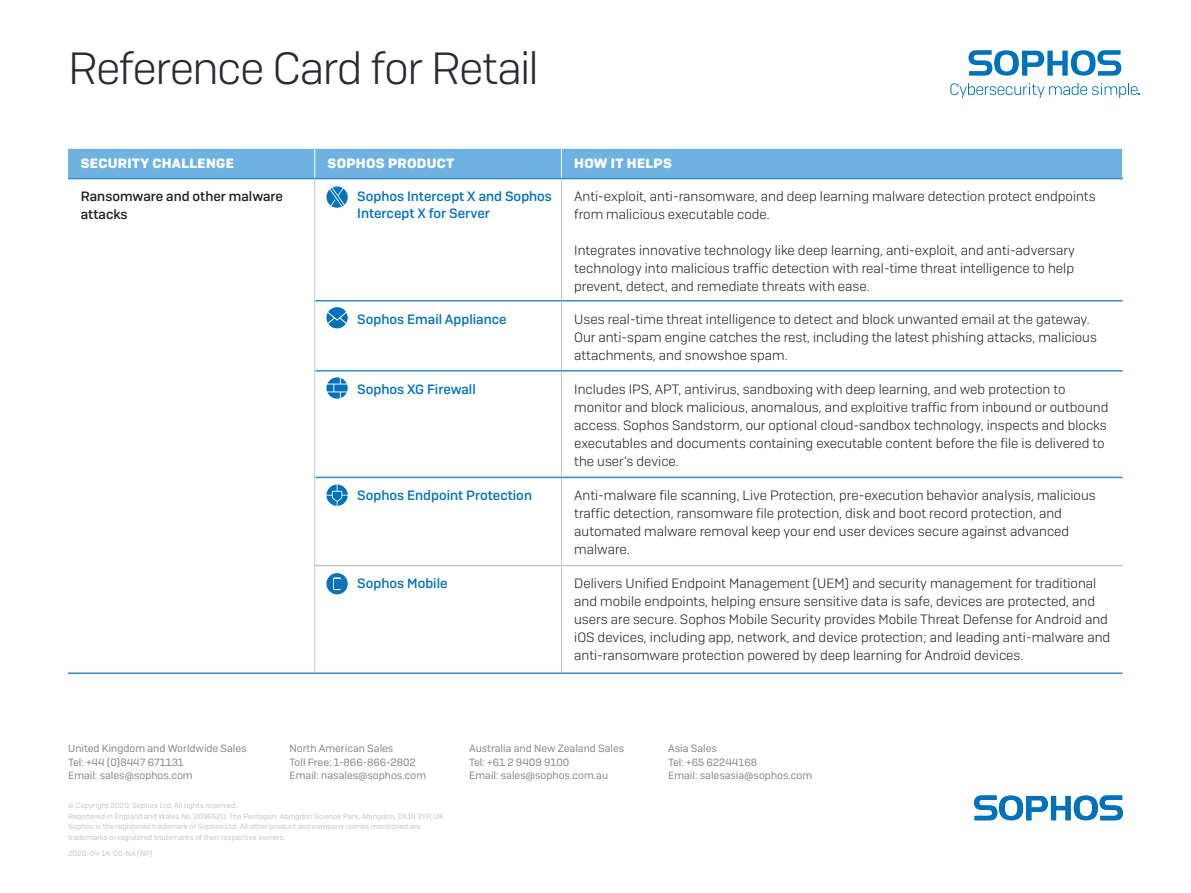
<style>
.page{position:relative;width:1191px;height:893px;background:#fff}
.page>*{position:absolute;margin:0;border:0;box-sizing:border-box;transform-origin:0 0}
.Title_3{font:300 45px "Sophos Sans";letter-spacing:-.035em;color:#282c31}
.Subhead{font:300 13.5px/18px "Sophos Sans";color:#231f20}
.Subhead-2{font:500 13.5px/16.2px "Sophos Sans";color:#0072bc}
.Subhead-3{font:700 13.5px "Sophos Sans";letter-spacing:.025em;color:#fff}
.Subhead-4{font:500 13.5px/18px "Sophos Sans";color:#231f20}
.t1{font:10.5px/13.5px "Sophos Sans";color:#81898e}
.t2{font:7.5px/10.5px "Sophos Sans";color:#c2c6c9}
</style>
<div class="page">
<svg style="left:974px;top:795px;width:149px;height:25px"></svg>
<hr style="left:561px;top:302px;width:1px;height:68px;background:#c2c6c9">
<hr style="left:561px;top:372px;width:1px;height:105px;background:#c2c6c9">
<hr style="left:561px;top:478px;width:1px;height:87px;background:#c2c6c9">
<hr style="left:561px;top:566px;width:1px;height:106px;background:#c2c6c9">
<hr style="left:561px;top:179px;width:1px;height:121px;background:#c2c6c9">
<hr style="left:315px;top:477px;width:246px;height:1px;background:#308ecd">
<hr style="left:561px;top:477px;width:561px;height:1px;background:#308ecd">
<hr style="left:315px;top:300px;width:246px;height:2px;background:#308ecd">
<hr style="left:561px;top:300px;width:561px;height:2px;background:#308ecd">
<hr style="left:315px;top:370px;width:246px;height:2px;background:#308ecd">
<hr style="left:561px;top:370px;width:561px;height:2px;background:#308ecd">
<hr style="left:68px;top:672px;width:247px;height:2px;background:#308ecd">
<hr style="left:315px;top:565px;width:246px;height:1px;background:#c2c6c9">
<hr style="left:561px;top:565px;width:561px;height:1px;background:#c2c6c9">
<hr style="left:314px;top:179px;width:1px;height:122px;background:#c2c6c9">
<hr style="left:314px;top:301px;width:1px;height:70px;background:#c2c6c9">
<hr style="left:314px;top:371px;width:1px;height:106px;background:#c2c6c9">
<hr style="left:314px;top:477px;width:1px;height:89px;background:#c2c6c9">
<hr style="left:314px;top:566px;width:1px;height:106px;background:#c2c6c9">
<hr style="left:315px;top:672px;width:246px;height:2px;background:#308ecd">
<hr style="left:561px;top:672px;width:561px;height:2px;background:#308ecd">
<svg style="left:68px;top:149px;width:1055px;height:30px;background:#6bb0e1"></svg>
<svg style="left:968px;top:50px;width:153px;height:26px"></svg>
<svg style="left:950px;top:83px;width:189px;height:15px"></svg>
<svg style="left:326px;top:377px;width:22px;height:22px"></svg>
<svg style="left:326px;top:573px;width:22px;height:21px"></svg>
<svg style="left:326px;top:307px;width:22px;height:21px"></svg>
<svg style="left:326px;top:186px;width:22px;height:22px"></svg>
<svg style="left:326px;top:485px;width:22px;height:21px"></svg>
<p class="Title_3" style="left:68px;top:42px;width:472px">Reference Card for Retail</p>
<p class="Subhead-3" style="left:81px;top:155px;width:155px">SECURITY CHALLENGE</p>
<p class="Subhead-3" style="left:327px;top:155px;width:128px">SOPHOS PRODUCT</p>
<p class="Subhead-3" style="left:574px;top:154px;width:99px">HOW IT HELPS</p>
<p class="Subhead-4" style="left:81px;top:188px;width:204px">Ransomware and other malware attacks</p>
<p class="Subhead-2" style="left:357px;top:188px;width:196px">Sophos Intercept X and Sophos<br>Intercept X for Server</p>
<p class="Subhead" style="left:574px;top:188px;width:523px">Anti-exploit, anti-ransomware, and deep learning malware detection protect endpoints from malicious executable code.</p>
<p class="Subhead" style="left:574px;top:242px;width:502px;text-align:justify">Integrates innovative technology like deep learning, anti-exploit, and anti-adversary technology into malicious traffic detection with real-time threat intelligence to help prevent, detect, and remediate threats with ease.</p>
<p class="Subhead-2" style="left:357px;top:311px;width:151px">Sophos Email Appliance</p>
<p class="Subhead" style="left:574px;top:310px;width:524px">Uses real-time threat intelligence to detect and block unwanted email at the gateway.<br>Our anti-spam engine catches the rest, including the latest phishing attacks, malicious attachments, and snowshoe spam.</p>
<p class="Subhead-2" style="left:357px;top:381px;width:120px">Sophos XG Firewall</p>
<p class="Subhead" style="left:574px;top:380px;width:535px">Includes IPS, APT, antivirus, sandboxing with deep learning, and web protection to monitor and block malicious, anomalous, and exploitive traffic from inbound or outbound access. Sophos Sandstorm, our optional cloud-sandbox technology, inspects and blocks executables and documents containing executable content before the file is delivered to the user’s device.</p>
<p class="Subhead-2" style="left:357px;top:487px;width:176px">Sophos Endpoint Protection</p>
<p class="Subhead" style="left:574px;top:486px;width:523px">Anti-malware file scanning, Live Protection, pre-execution behavior analysis, malicious traffic detection, ransomware file protection, disk and boot record protection, and automated malware removal keep your end user devices secure against advanced malware.</p>
<p class="Subhead-2" style="left:357px;top:575px;width:92px">Sophos Mobile</p>
<p class="Subhead" style="left:574px;top:574px;width:537px">Delivers Unified Endpoint Management (UEM) and security management for traditional and mobile endpoints, helping ensure sensitive data is safe, devices are protected, and users are secure. Sophos Mobile Security provides Mobile Threat Defense for Android and iOS devices, including app, network, and device protection; and leading anti-malware and anti-ransomware protection powered by deep learning for Android devices.</p>
<p class="t1" style="left:68px;top:741px;width:180px">United Kingdom and Worldwide Sales<br>Tel: +44 (0)8447 671131<br>Email: sales@sophos.com</p>
<p class="t1" style="left:289px;top:741px;width:138px">North American Sales<br>Toll Free: 1-866-866-2802<br>Email: nasales@sophos.com</p>
<p class="t1" style="left:469px;top:741px;width:157px">Australia and New Zealand Sales<br>Tel: +61 2 9409 9100<br>Email: sales@sophos.com.au</p>
<p class="t1" style="left:668px;top:741px;width:146px">Asia Sales<br>Tel: +65 62244168<br>Email: salesasia@sophos.com</p>
<p class="t2" style="left:68px;top:800px;width:377px">© Copyright 2020. Sophos Ltd. All rights reserved.<br>Registered in England and Wales No. 2096520, The Pentagon, Abingdon Science Park, Abingdon, OX14 3YP, UK Sophos is the registered trademark of Sophos Ltd. All other product and company names mentioned are trademarks or registered trademarks of their respective owners.</p>
<p class="t2" style="left:68px;top:848px;width:86px">2020-04-14 CC-NA (NP)</p>
</div>
